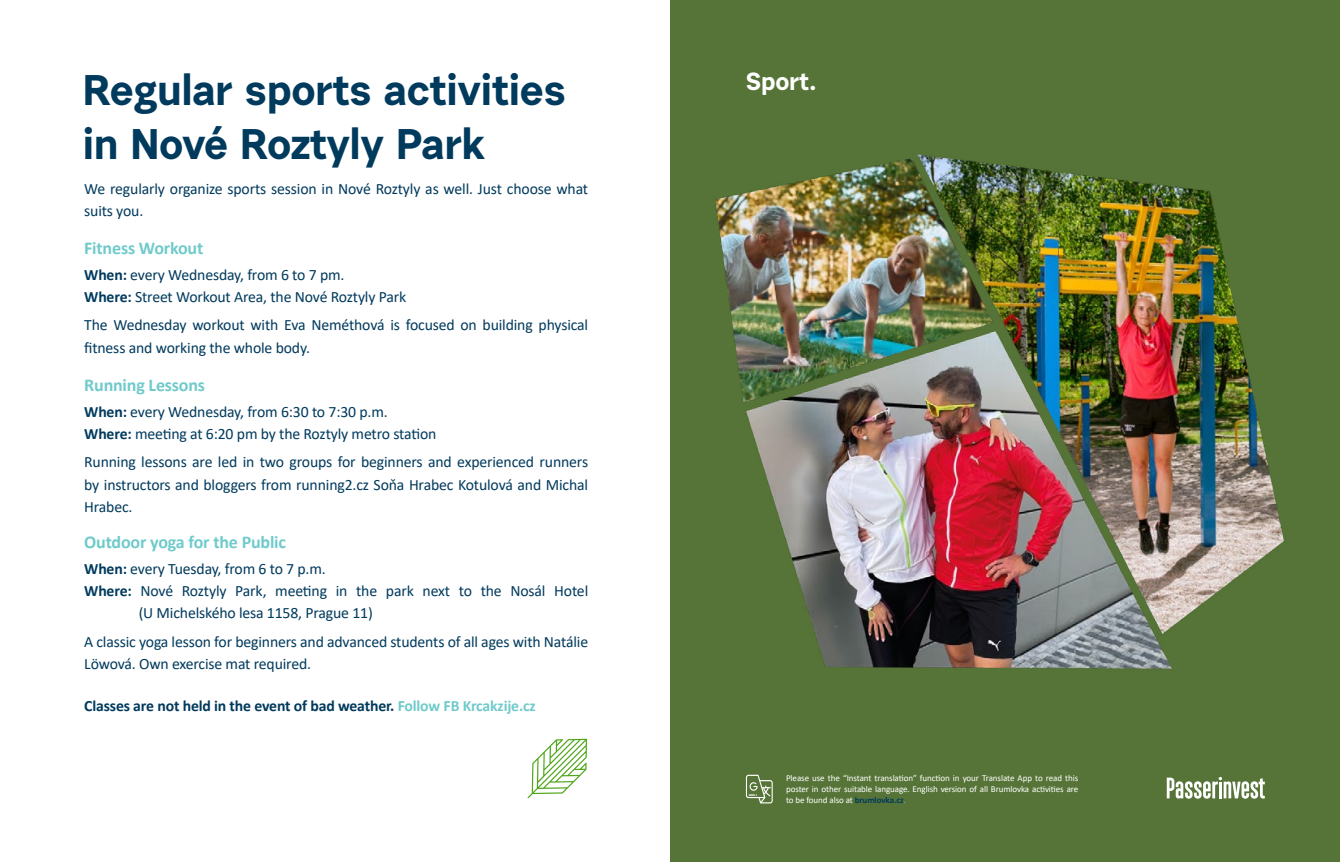
<style>
.page{position:relative;width:1340px;height:862px;background:#fff}
.page>*{position:absolute;margin:0;border:0;box-sizing:border-box;transform-origin:0 0}
.t1{font:700 42.75px/54px "Urban Grotesk Re Bo";letter-spacing:-.01em;color:#003a5d}
.t2{font:700 24.75px "Urban Grotesk Re Bo";letter-spacing:-.01em;color:#fff}
.t3{font:700 18px "Calibri";letter-spacing:-.01em;color:#70cacb}
.t4{font:15.75px/22.5px "Calibri";letter-spacing:-.01em;color:#003a5d}
.t5{font:700 15.75px "Calibri";letter-spacing:-.01em;color:#003a5d}
.t6{font:9px/10.8px "Calibri";letter-spacing:-.01em;color:#fff;text-align:justify}
.s1{font-weight:700}
.s2{color:#70cacb}
.s3{font-weight:700;color:#003a5d}
</style>
<div class="page">
<div style="left:670px;top:0;width:669px;height:861px;background:#567437"></div>
<svg style="left:528px;top:738px;width:59px;height:59px"></svg>
<img style="left:715px;top:154px;width:569px;height:650px">
<svg style="left:746px;top:774px;width:26px;height:29px"></svg>
<svg style="left:1166px;top:776px;width:98px;height:22px"></svg>
<h1 class="t1" style="left:83px;top:62px;width:484px">Regular sports activities in Nové Roztyly Park</h1>
<p class="t4" style="left:84px;top:177px;width:505px">We regularly organize sports session in Nové Roztyly as well. Just choose what suits you.</p>
<p class="t3" style="left:84px;top:235px;width:120px">Fitness Workout</p>
<p class="t4" style="left:84px;top:263px;width:323px;line-height:21.8px"><span class="s1">When:</span> every Wednesday, from 6 to 7 pm.<br><span class="s1">Where:</span> Street Workout Area, the Nové Roztyly Park</p>
<p class="t4" style="left:84px;top:313px;width:505px">The Wednesday workout with Eva Neméthová is focused on building physical fitness and working the whole body.</p>
<p class="t3" style="left:84px;top:371px;width:122px">Running Lessons</p>
<p class="t4" style="left:84px;top:400px;width:354px;line-height:21.8px"><span class="s1">When:</span> every Wednesday, from 6:30 to 7:30 p.m.<br><span class="s1">Where:</span> meeting at 6:20 pm by the Roztyly metro station</p>
<p class="t4" style="left:84px;top:450px;width:505px;text-align:justify">Running lessons are led in two groups for beginners and experienced runners by instructors and bloggers from running2.cz Soňa Hrabec Kotulová and Michal Hrabec.</p>
<p class="t3" style="left:84px;top:528px;width:203px">Outdoor yoga for the Public</p>
<p class="t4" style="left:84px;top:556px;width:243px"><span class="s1">When:</span> every Tuesday, from 6 to 7 p.m.</p>
<p class="t4" style="left:84px;top:578px;width:505px"><span class="s1">Where:</span> Nové Roztyly Park, meeting in the park next to the Nosál Hotel</p>
<p class="t4" style="left:139px;top:601px;width:235px">(U Michelského lesa 1158, Prague 11)</p>
<p class="t4" style="left:84px;top:629px;width:505px">A classic yoga lesson for beginners and advanced students of all ages with Natálie<br>Löwová. Own exercise mat required.</p>
<p class="t5" style="left:84px;top:694px;width:453px">Classes are not held in the event of bad weather. <span class="s2">Follow FB Krcakzije.cz</span></p>
<h2 class="t2" style="left:746px;top:66px;width:72px">Sport.</h2>
<p class="t6" style="left:786px;top:772px;width:294px">Please use the “Instant translation” function in your Translate App to read this poster in other suitable language. English version of all Brumlovka activities are to be found also at <span class="s3">brumlovka.cz</span><span class="s2">.</span></p>
</div>
